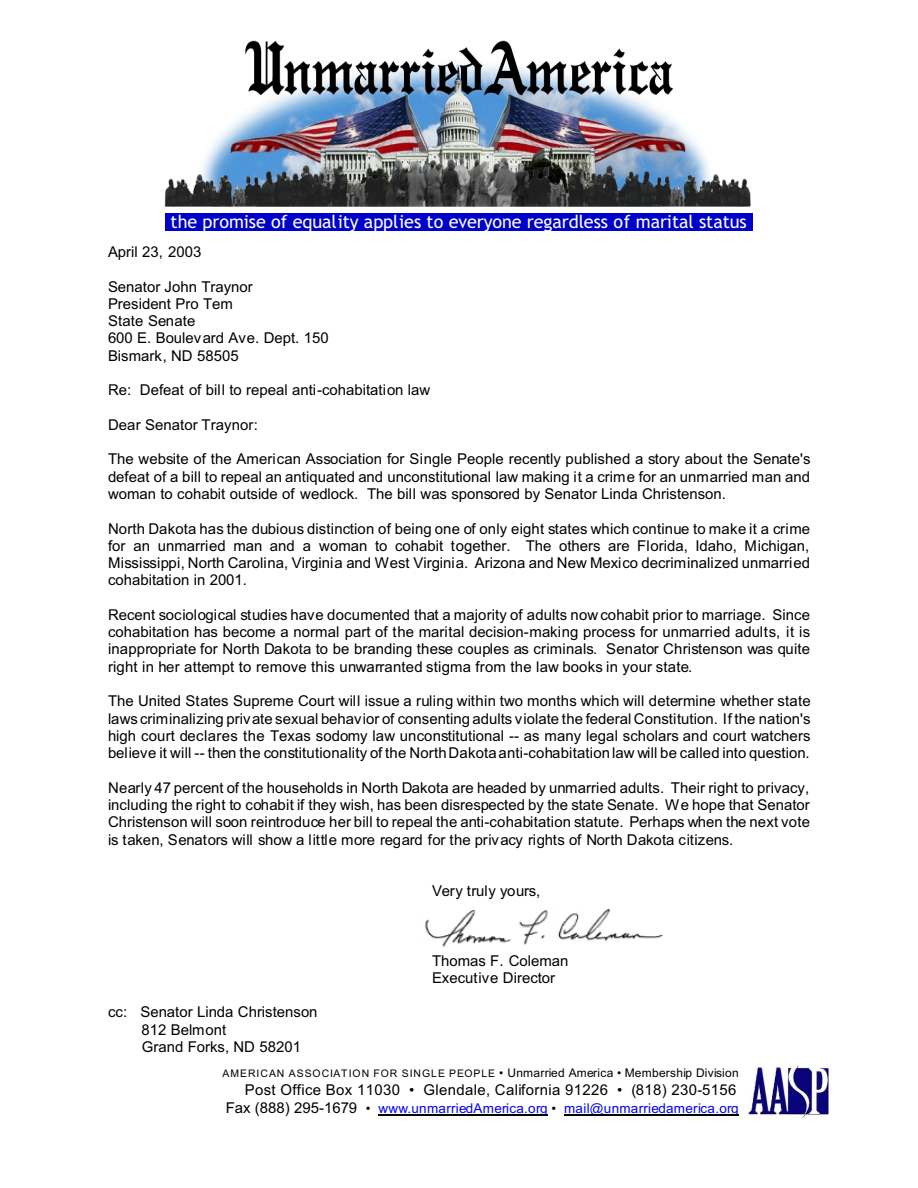
<style>
.page{position:relative;width:918px;height:1188px;background:#fff}
.page>*{position:absolute;margin:0;border:0;box-sizing:border-box;transform-origin:0 0}
.t1{font:18px "Trebuchet MS";letter-spacing:-.005em;color:#fff}
.t2{font:15px/17.2px "Arial";color:#000;text-align:justify}
.t3{font:15px "Arial";letter-spacing:.025em;color:#000}
.t4{font:15px "Arial";letter-spacing:-.02em;color:#000}
.t5{font:13.5px "Arial";letter-spacing:.02em;color:#00f}
.t6{font:12px "Arial";letter-spacing:.025em;color:#000}
.s1{font-size:10.5px}
.s2{font-size:15px;color:#000}
.s3{color:#000}
</style>
<div class="page">
<hr style="left:378px;top:1115px;width:170px;height:1px;background:#000">
<hr style="left:564px;top:1115px;width:175px;height:1px;background:#000">
<img style="left:748px;top:1065px;width:81px;height:54px">
<img style="left:425px;top:909px;width:239px;height:38px">
<img style="left:164px;top:40px;width:587px;height:167px">
<div style="left:165px;top:213px;width:588px;height:18px;background:#00c"></div>
<p class="t1" style="left:171px;top:215px;width:578px">the promise of equality applies to everyone regardless of marital status</p>
<p class="t2" style="left:108px;top:245px;width:95px">April 23, 2003</p>
<p class="t2" style="left:108px;top:279px;width:222px;text-align:left">Senator John Traynor<br>President Pro Tem<br>State Senate<br>600 E. Boulevard Ave. Dept. 150<br>Bismark, ND 58505</p>
<p class="t2" style="left:108px;top:383px;width:324px">Re: Defeat of bill to repeal anti-cohabitation law</p>
<p class="t2" style="left:108px;top:417px;width:151px">Dear Senator Traynor:</p>
<p class="t2" style="left:108px;top:452px;width:704px">The website of the American Association for Single People recently published a story about the Senate's defeat of a bill to repeal an antiquated and unconstitutional law making it a crime for an unmarried man and woman to cohabit outside of wedlock. The bill was sponsored by Senator Linda Christenson.</p>
<p class="t2" style="left:108px;top:521px;width:704px">North Dakota has the dubious distinction of being one of only eight states which continue to make it a crime for an unmarried man and a woman to cohabit together. The others are Florida, Idaho, Michigan, Mississippi, North Carolina, Virginia and West Virginia. Arizona and New Mexico decriminalized unmarried cohabitation in 2001.</p>
<p class="t2" style="left:108px;top:607px;width:704px">Recent sociological studies have documented that a majority of adults now cohabit prior to marriage. Since cohabitation has become a normal part of the marital decision-making process for unmarried adults, it is inappropriate for North Dakota to be branding these couples as criminals. Senator Christenson was quite right in her attempt to remove this unwarranted stigma from the law books in your state.</p>
<p class="t2" style="left:108px;top:694px;width:704px">The United States Supreme Court will issue a ruling within two months which will determine whether state laws criminalizing private sexual behavior of consenting adults violate the federal Constitution. If the nation's high court declares the Texas sodomy law unconstitutional -- as many legal scholars and court watchers believe it will -- then the constitutionality of the North Dakota anti-cohabitation law will be called into question.</p>
<p class="t2" style="left:108px;top:780px;width:704px">Nearly 47 percent of the households in North Dakota are headed by unmarried adults. Their right to privacy, including the right to cohabit if they wish, has been disrespected by the state Senate. We hope that Senator Christenson will soon reintroduce her bill to repeal the anti-cohabitation statute. Perhaps when the next vote is taken, Senators will show a little more regard for the privacy rights of North Dakota citizens.</p>
<p class="t4" style="left:432px;top:885px;width:110px">Very truly yours,</p>
<p class="t2" style="left:141px;top:1005px;width:178px;text-align:left;text-indent:-33px">cc: Senator Linda Christenson<br>812 Belmont<br>Grand Forks, ND 58201</p>
<p class="t2" style="left:432px;top:953px;width:138px">Thomas F. Coleman<br>Executive Director</p>
<p class="t6" style="left:222px;top:1069px;width:518px"><span class="s1">AMERICAN ASSOCIATION FOR SINGLE PEOPLE</span> • Unmarried America • Membership Division</p>
<p class="t3" style="left:245px;top:1084px;width:493px">Post Office Box 11030 • Glendale, California 91226 • (818) 230-5156</p>
<p class="t5" style="left:226px;top:1103px;width:514px"><span class="s2">Fax (888) 295-1679</span> <span class="s3">•</span> www.unmarriedAmerica.org <span class="s3">•</span> mail@unmarriedamerica.org</p>
</div>
